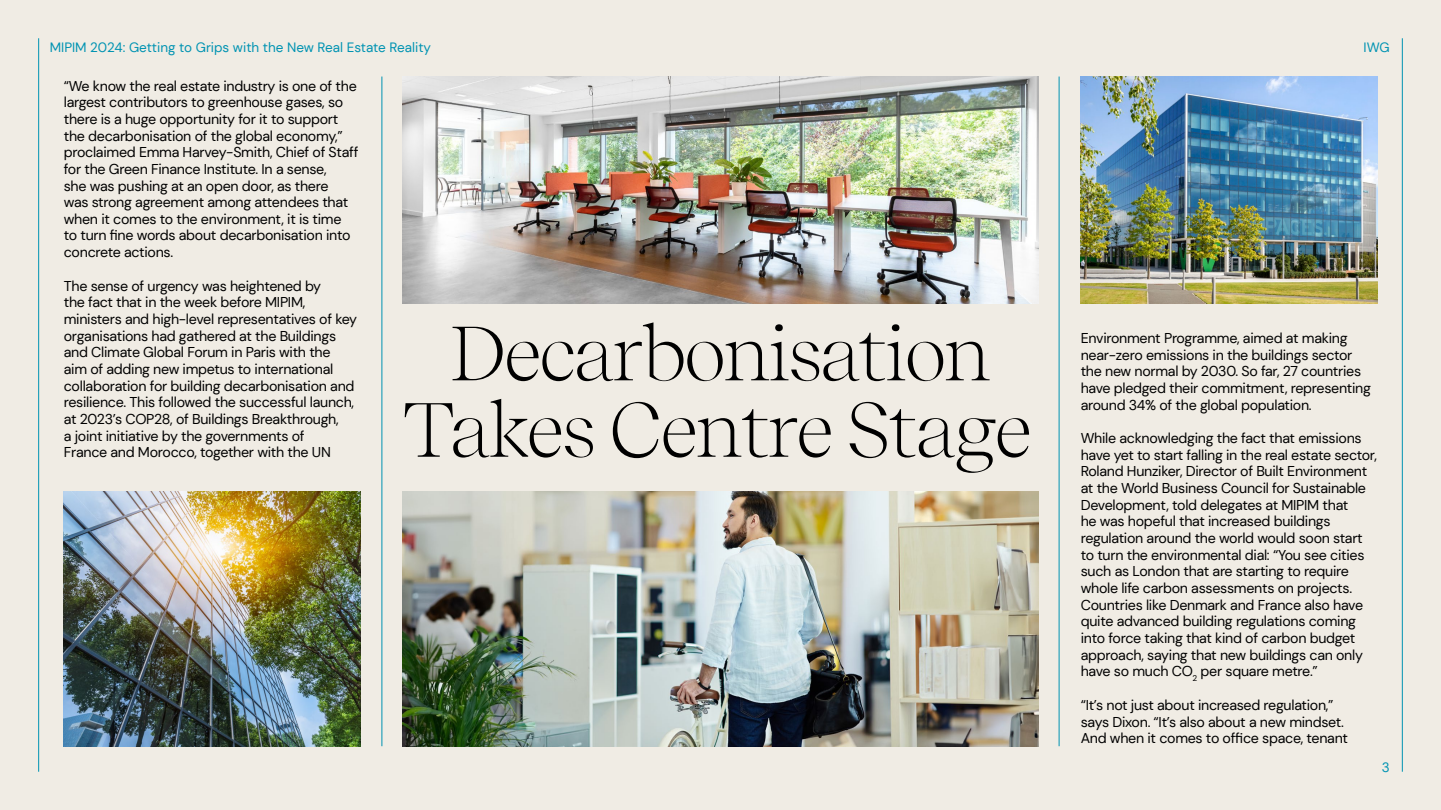
<style>
.page{position:relative;width:1441px;height:810px;background:#fff}
.page>*{position:absolute;margin:0;border:0;box-sizing:border-box;transform-origin:0 0}
.t1{font:300 76.5px/76.3px "Recife Display";letter-spacing:-.02em;color:#000;text-align:center}
.t2{font:14.25px/16.6px "DM Sans";letter-spacing:-.02em;color:#000}
.t3{font:13.5px "DM Sans";color:#0093b2}
</style>
<div class="page">
<div style="left:0;top:0;width:1440px;height:810px;background:#f0ece4"></div>
<hr style="left:38px;top:38px;width:1px;height:734px;background:#0093b2">
<hr style="left:1401px;top:38px;width:1px;height:734px;background:#0093b2">
<hr style="left:381px;top:77px;width:1px;height:669px;background:#0093b2">
<hr style="left:1058px;top:77px;width:1px;height:669px;background:#0093b2">
<img style="left:403px;top:491px;width:635px;height:255px">
<img style="left:403px;top:77px;width:635px;height:227px">
<img style="left:1080px;top:77px;width:296px;height:227px">
<img style="left:64px;top:491px;width:296px;height:255px">
<p class="t3" style="left:50px;top:39px;width:383px">MIPIM 2024: Getting to Grips with the New Real Estate Reality</p>
<p class="t3" style="left:1363px;top:39px;width:28px">IWG</p>
<p class="t2" style="left:64px;top:77px;width:296px">“We know the real estate industry is one of the largest contributors to greenhouse gases, so there is a huge opportunity for it to support the decarbonisation of the global economy,” proclaimed Emma Harvey-Smith, Chief of Staff for the Green Finance Institute. In a sense,<br>she was pushing at an open door, as there<br>was strong agreement among attendees that when it comes to the environment, it is time to turn fine words about decarbonisation into concrete actions.</p>
<p class="t2" style="left:64px;top:277px;width:295px">The sense of urgency was heightened by<br>the fact that in the week before MIPIM, ministers and high-level representatives of key organisations had gathered at the Buildings and Climate Global Forum in Paris with the aim of adding new impetus to international collaboration for building decarbonisation and resilience. This followed the successful launch, at 2023’s COP28, of Buildings Breakthrough,<br>a joint initiative by the governments of<br>France and Morocco, together with the UN</p>
<h1 class="t1" style="left:403px;top:311px;width:630px">Decarbonisation<br>Takes Centre Stage</h1>
<p class="t2" style="left:1080px;top:330px;width:292px">Environment Programme, aimed at making near-zero emissions in the buildings sector the new normal by 2030. So far, 27 countries have pledged their commitment, representing around 34% of the global population.</p>
<p class="t2" style="left:1080px;top:430px;width:298px">While acknowledging the fact that emissions have yet to start falling in the real estate sector, Roland Hunziker, Director of Built Environment at the World Business Council for Sustainable Development, told delegates at MIPIM that<br>he was hopeful that increased buildings regulation around the world would soon start to turn the environmental dial: “You see cities such as London that are starting to require whole life carbon assessments on projects.<br>Countries like Denmark and France also have quite advanced building regulations coming into force taking that kind of carbon budget approach, saying that new buildings can only have so much CO<sub>2</sub> per square metre.”</p>
<p class="t2" style="left:1080px;top:697px;width:269px">“It’s not just about increased regulation,” says Dixon. “It’s also about a new mindset.<br>And when it comes to office space, tenant</p>
<p class="t3" style="left:1381px;top:759px;width:9px">3</p>
</div>
